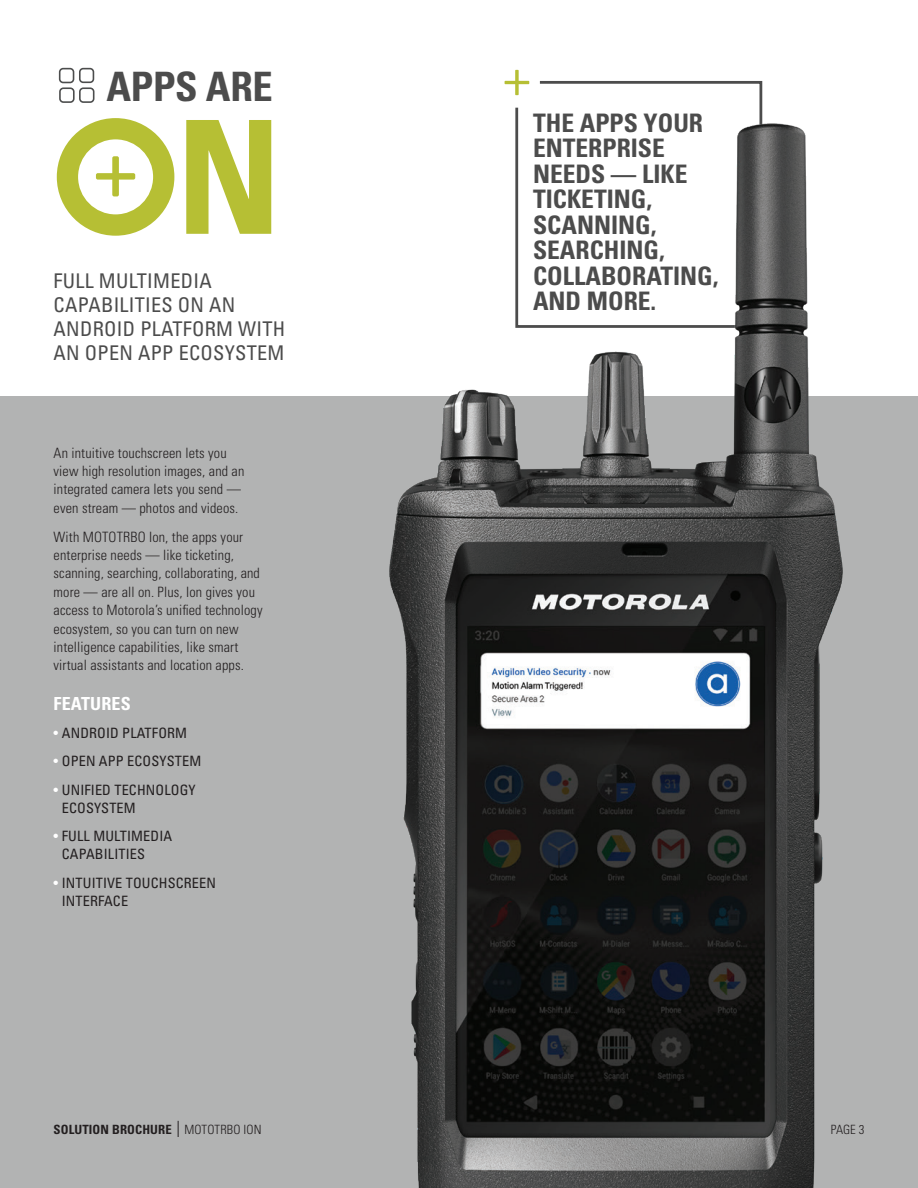
<style>
.page{position:relative;width:918px;height:1188px;background:#fff}
.page>*{position:absolute;margin:0;border:0;box-sizing:border-box;transform-origin:0 0}
.t1{font:700 condensed 40.5px "Univers LT Std";letter-spacing:-.01em;color:#4c4c4c}
.t2{font:700 condensed 25.5px/25.5px "Univers LT Std";color:#4c4c4c}
.t3{font:condensed 20.25px/24px "Univers LT Std";letter-spacing:.015em;color:#4c4c4c}
.t4{font:700 condensed 18px "Univers LT Std";letter-spacing:.01em;color:#fff}
.t5{font:300 condensed 14.25px/18.3px "Univers LT Std";letter-spacing:.01em;color:#231f20}
.t6{font:condensed 14.25px/18.3px "Univers LT Std";letter-spacing:.01em;color:#231f20}
.t7{font:700 condensed 12.75px "Univers LT Std";letter-spacing:.01em;color:#231f20}
.t8{font:300 condensed 12.75px "Univers LT Std";color:#231f20}
.s1{color:#fff}
.s2{font-weight:300}
</style>
<div class="page">
<div style="left:0;top:396px;width:918px;height:792px;background:#b2b3b3"></div>
<svg style="left:178px;top:1121px;width:1px;height:16px"></svg>
<svg style="left:57px;top:118px;width:117px;height:118px"></svg>
<svg style="left:186px;top:120px;width:85px;height:114px"></svg>
<svg style="left:58px;top:67px;width:37px;height:36px"></svg>
<img style="left:389px;top:69px;width:454px;height:1119px">
<h1 class="t1" style="left:107px;top:61px;width:168px">APPS ARE</h1>
<h3 class="t3" style="left:54px;top:268px;width:233px">FULL MULTIMEDIA<br>CAPABILITIES ON AN<br>ANDROID PLATFORM WITH<br>AN OPEN APP ECOSYSTEM</h3>
<p class="t5" style="left:54px;top:443px;width:192px">An intuitive touchscreen lets you view high resolution images, and an integrated camera lets you send — even stream — photos and videos.</p>
<p class="t5" style="left:54px;top:528px;width:210px">With MOTOTRBO Ion, the apps your enterprise needs — like ticketing, scanning, searching, collaborating, and more — are all on. Plus, Ion gives you access to Motorola’s unified technology ecosystem, so you can turn on new intelligence capabilities, like smart virtual assistants and location apps.</p>
<p class="t4" style="left:54px;top:693px;width:79px">FEATURES</p>
<p class="t6" style="left:54px;top:724px;width:135px"><span class="s1">•</span> ANDROID PLATFORM</p>
<p class="t6" style="left:54px;top:752px;width:149px"><span class="s1">•</span> OPEN APP ECOSYSTEM</p>
<p class="t6" style="left:62px;top:780px;width:135px;text-indent:-8px"><span class="s1">•</span> UNIFIED TECHNOLOGY<br>ECOSYSTEM</p>
<p class="t6" style="left:62px;top:827px;width:112px;text-indent:-8px"><span class="s1">•</span> FULL MULTIMEDIA<br>CAPABILITIES</p>
<p class="t6" style="left:62px;top:873px;width:156px;text-indent:-8px"><span class="s1">•</span> INTUITIVE TOUCHSCREEN<br>INTERFACE</p>
<h2 class="t2" style="left:533px;top:110px;width:187px">THE APPS YOUR<br>ENTERPRISE<br>NEEDS — LIKE<br>TICKETING,<br>SCANNING,<br>SEARCHING,<br>COLLABORATING,<br>AND MORE.</h2>
<p class="t7" style="left:54px;top:1122px;width:209px">SOLUTION BROCHURE <span class="s2">MOTOTRBO ION</span></p>
<p class="t8" style="left:831px;top:1122px;width:35px">PAGE 3</p>
</div>
